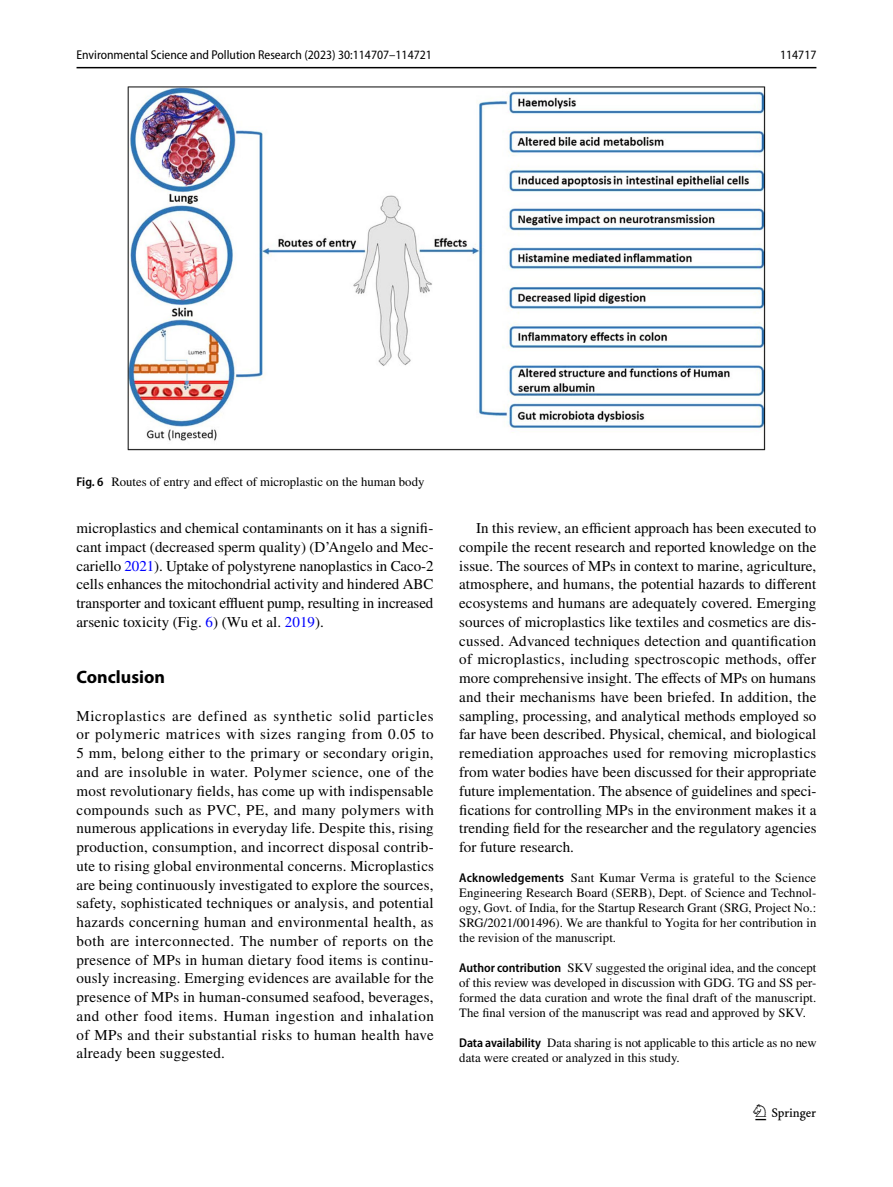
<style>
.page{position:relative;width:893px;height:1187px;background:#fff}
.page>*{position:absolute;margin:0;border:0;box-sizing:border-box;transform-origin:0 0}
.t1{font:22.5px "Springnew Regular 3";color:#000}
.t2{font:700 18px "Myriad Pro";color:#000}
.t3{font:15px/18.8px "STIX";letter-spacing:.005em;color:#000;text-align:justify}
.t4{font:12.75px/15px "STIX";letter-spacing:.005em;color:#000;text-align:justify}
.t5{font:semi-condensed 12.75px "Myriad Pro";color:#000}
.s1{font-family:"Myriad Pro";font-weight:600;font-stretch:semi-condensed}
.s2{color:#00f}
</style>
<div class="page">
<hr style="left:77px;top:67px;width:739px;height:1px;background:#000">
<img style="left:128px;top:87px;width:637px;height:363px">
<p class="t5" style="left:77px;top:48px;width:357px">Environmental Science and Pollution Research (2023) 30:114707–114721</p>
<p class="t5" style="left:780px;top:48px;width:38px">114717</p>
<p class="t4" style="left:77px;top:474px;width:349px"><span class="s1">Fig. 6</span> Routes of entry and effect of microplastic on the human body</p>
<p class="t3" style="left:77px;top:519px;width:359px">microplastics and chemical contaminants on it has a signifi&shy;cant impact (decreased sperm quality) (D’Angelo and Mec&shy;cariello <span class="s2">2021</span>). Uptake of polystyrene nanoplastics in Caco-2 cells enhances the mitochondrial activity and hindered ABC transporter and toxicant effluent pump, resulting in increased arsenic toxicity (Fig. <span class="s2">6</span>) (Wu et al. <span class="s2">2019</span>).</p>
<p class="t2" style="left:77px;top:665px;width:90px">Conclusion</p>
<p class="t3" style="left:77px;top:707px;width:359px">Microplastics are defined as synthetic solid particles or polymeric matrices with sizes ranging from 0.05 to 5 mm, belong either to the primary or secondary origin, and are insoluble in water. Polymer science, one of the most revolutionary fields, has come up with indispensable compounds such as PVC, PE, and many polymers with numerous applications in everyday life. Despite this, rising production, consumption, and incorrect disposal contrib&shy;ute to rising global environmental concerns. Microplastics are being continuously investigated to explore the sources, safety, sophisticated techniques or analysis, and potential hazards concerning human and environmental health, as both are interconnected. The number of reports on the presence of MPs in human dietary food items is continu&shy;ously increasing. Emerging evidences are available for the presence of MPs in human-consumed seafood, beverages, and other food items. Human ingestion and inhalation of MPs and their substantial risks to human health have already been suggested.</p>
<p class="t3" style="left:459px;top:519px;width:359px;text-indent:17px">In this review, an efficient approach has been executed to compile the recent research and reported knowledge on the issue. The sources of MPs in context to marine, agriculture, atmosphere, and humans, the potential hazards to different ecosystems and humans are adequately covered. Emerging sources of microplastics like textiles and cosmetics are dis&shy;cussed. Advanced techniques detection and quantification of microplastics, including spectroscopic methods, offer more comprehensive insight. The effects of MPs on humans and their mechanisms have been briefed. In addition, the sampling, processing, and analytical methods employed so far have been described. Physical, chemical, and biological remediation approaches used for removing microplastics from water bodies have been discussed for their appropriate future implementation. The absence of guidelines and speci&shy;fications for controlling MPs in the environment makes it a trending field for the researcher and the regulatory agencies for future research.</p>
<p class="t4" style="left:459px;top:871px;width:359px"><span class="s1">Acknowledgements</span> Sant Kumar Verma is grateful to the Science Engineering Research Board (SERB), Dept. of Science and Technol&shy;ogy, Govt. of India, for the Startup Research Grant (SRG, Project No.:<br>SRG/2021/001496). We are thankful to Yogita for her contribution in the revision of the manuscript.</p>
<p class="t4" style="left:459px;top:961px;width:359px"><span class="s1">Author contribution</span> SKV suggested the original idea, and the concept of this review was developed in discussion with GDG. TG and SS per&shy;formed the data curation and wrote the final draft of the manuscript.<br>The final version of the manuscript was read and approved by SKV.</p>
<p class="t4" style="left:459px;top:1036px;width:359px"><span class="s1">Data availability</span> Data sharing is not applicable to this article as no new data were created or analyzed in this study.</p>
<h1 class="t1" style="left:755px;top:1104px;width:62px">1 3</h1>
</div>
